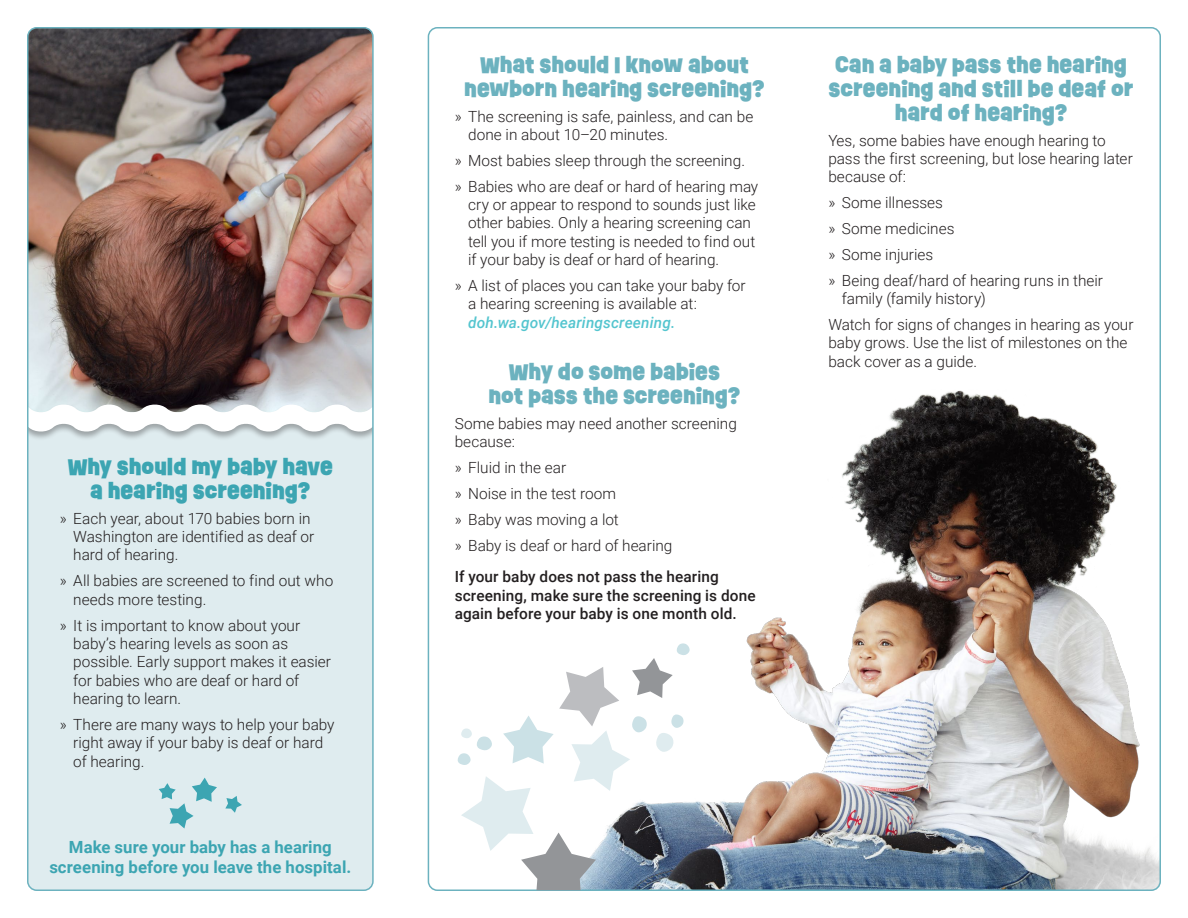
<style>
.page{position:relative;width:1188px;height:918px;background:#fff}
.page>*{position:absolute;margin:0;border:0;box-sizing:border-box;transform-origin:0 0}
.H1-elephant{font:900 21px/24px "Ruddy";color:#6cb2bf;text-align:center}
.H1-elephant-2{font:900 21px/24px "Ruddy";letter-spacing:-.005em;color:#3ca5b2;text-align:center}
.BL_text_-_elephant{font:700 16.8px/19.8px "Roboto";letter-spacing:.005em;color:#3ca5b2;text-align:center}
.BL_text_-_elephant-2{font:300 15.3px/18.3px "Roboto";color:#231f20}
.BL_text_-_elephant-3{font:500 15.3px/18.3px "Roboto";letter-spacing:.005em;color:#231f20}
.s1{font-weight:500;font-style:italic;color:#54c5cf}
</style>
<div class="page">
<div style="left:28px;top:28px;width:345px;height:862px;background:#dfecef;border-radius:9px"></div>
<img style="left:30px;top:30px;width:341px;height:371px">
<div style="left:28px;top:404px;width:345px;height:37px;background:#231f20;opacity:.35"></div>
<svg style="left:30px;top:401px;width:341px;height:34px"></svg>
<div style="left:27px;top:27px;width:347px;height:864px;border:2px solid #6cb2bf;border-radius:9px"></div>
<img style="left:457px;top:390px;width:701px;height:498px">
<svg style="left:225px;top:796px;width:17px;height:17px"></svg>
<svg style="left:159px;top:778px;width:58px;height:51px"></svg>
<svg style="left:458px;top:643px;width:232px;height:247px"></svg>
<h1 class="H1-elephant-2" style="left:68px;top:455px;width:266px">WHY SHOULD MY BABY HAVE<br>A HEARING SCREENING?</h1>
<p class="BL_text_-_elephant-2" style="left:73px;top:509px;width:243px;text-indent:-14px">» Each year, about 170 babies born in<br>Washington are identified as deaf or hard of hearing.</p>
<p class="BL_text_-_elephant-2" style="left:73px;top:571px;width:261px;text-indent:-14px">» All babies are screened to find out who needs more testing.</p>
<p class="BL_text_-_elephant-2" style="left:73px;top:615px;width:259px;text-indent:-14px">» It is important to know about your baby’s hearing levels as soon as possible. Early support makes it easier for babies who are deaf or hard of hearing to learn.</p>
<p class="BL_text_-_elephant-2" style="left:73px;top:715px;width:263px;text-indent:-14px">» There are many ways to help your baby right away if your baby is deaf or hard of hearing.</p>
<p class="BL_text_-_elephant" style="left:49px;top:837px;width:303px">Make sure your baby has a hearing screening before you leave the hospital.</p>
<h1 class="H1-elephant" style="left:464px;top:52px;width:302px">WHAT SHOULD I KNOW ABOUT<br>NEWBORN HEARING SCREENING?</h1>
<p class="BL_text_-_elephant-2" style="left:468px;top:106px;width:287px;text-indent:-14px">» The screening is safe, painless, and can be done in about 10–20 minutes.</p>
<p class="BL_text_-_elephant-2" style="left:455px;top:151px;width:292px">» Most babies sleep through the screening.</p>
<p class="BL_text_-_elephant-2" style="left:468px;top:177px;width:292px;text-indent:-14px">» Babies who are deaf or hard of hearing may cry or appear to respond to sounds just like other babies. Only a hearing screening can tell you if more testing is needed to find out if your baby is deaf or hard of hearing.</p>
<p class="BL_text_-_elephant-2" style="left:468px;top:276px;width:279px;text-indent:-14px">» A list of places you can take your baby for a hearing screening is available at: <span class="s1">doh.wa.gov/hearingscreening.</span></p>
<h1 class="H1-elephant" style="left:488px;top:360px;width:254px">WHY DO SOME BABIES<br>NOT PASS THE SCREENING?</h1>
<p class="BL_text_-_elephant-2" style="left:455px;top:414px;width:284px">Some babies may need another screening because:</p>
<p class="BL_text_-_elephant-2" style="left:455px;top:458px;width:113px">» Fluid in the ear</p>
<p class="BL_text_-_elephant-2" style="left:455px;top:484px;width:163px">» Noise in the test room</p>
<p class="BL_text_-_elephant-2" style="left:455px;top:510px;width:166px">» Baby was moving a lot</p>
<p class="BL_text_-_elephant-2" style="left:455px;top:535px;width:219px">» Baby is deaf or hard of hearing</p>
<p class="BL_text_-_elephant-3" style="left:455px;top:567px;width:302px">If your baby does not pass the hearing screening, make sure the screening is done again before your baby is one month old.</p>
<h1 class="H1-elephant" style="left:829px;top:52px;width:307px">CAN A BABY PASS THE HEARING<br>SCREENING AND STILL BE DEAF OR<br>HARD OF HEARING?</h1>
<p class="BL_text_-_elephant-2" style="left:828px;top:130px;width:306px">Yes, some babies have enough hearing to pass the first screening, but lose hearing later because of:</p>
<p class="BL_text_-_elephant-2" style="left:828px;top:193px;width:116px">» Some illnesses</p>
<p class="BL_text_-_elephant-2" style="left:828px;top:219px;width:128px">» Some medicines</p>
<p class="BL_text_-_elephant-2" style="left:828px;top:245px;width:106px">» Some injuries</p>
<p class="BL_text_-_elephant-2" style="left:842px;top:271px;width:263px;text-indent:-14px">» Being deaf/hard of hearing runs in their family (family history)</p>
<p class="BL_text_-_elephant-2" style="left:828px;top:315px;width:307px">Watch for signs of changes in hearing as your baby grows. Use the list of milestones on the back cover as a guide.</p>
</div>
